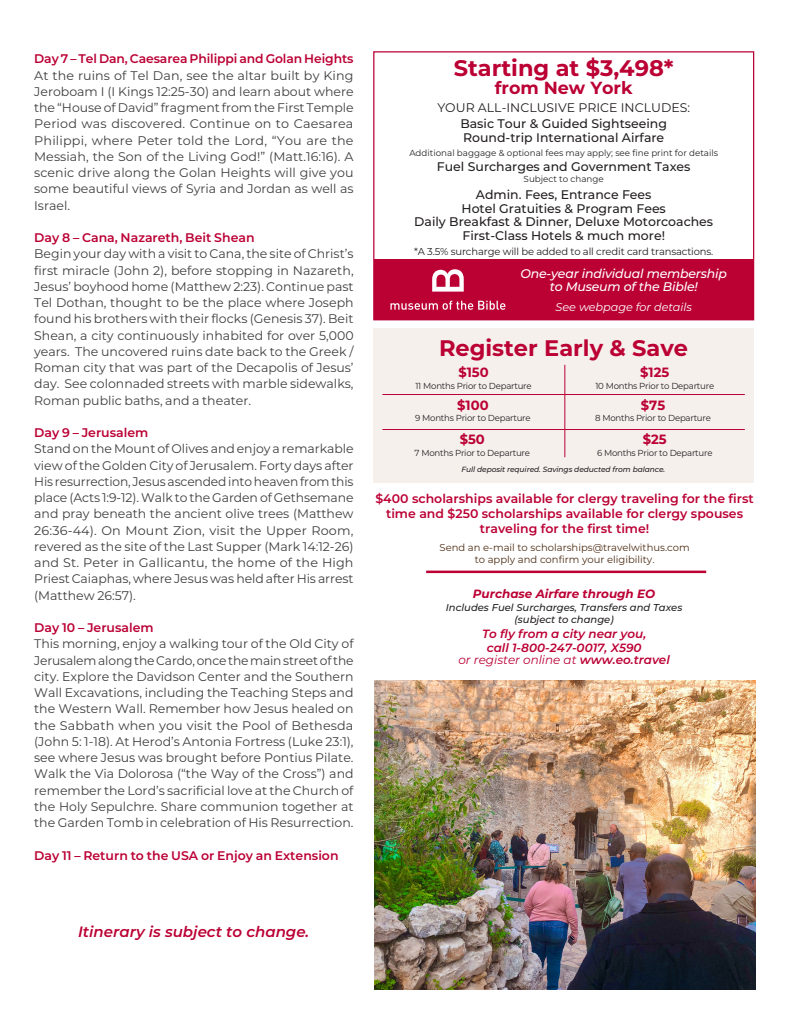
<style>
.page{position:relative;width:810px;height:1035px;background:#fff}
.page>*{position:absolute;margin:0;border:0;box-sizing:border-box;transform-origin:0 0}
.t1{font:700 22.5px "Montserrat";color:#bb0034}
.t2{font:700 17.5px "Montserrat";color:#bb0034}
.t3{font:italic 600 15px "Montserrat";color:#bb0034}
.t4{font:700 13.38px "Montserrat";color:#bb0034}
.t5{font:12.5px/16.2px "Montserrat";color:#3e3e3f;text-align:justify}
.t6{font:600 12.5px/15px "Montserrat";color:#bb0034;text-align:center}
.t7{font:500 12.5px/13.8px "Montserrat";color:#231f20}
.t8{font:italic 500 12.5px/13.8px "Montserrat";letter-spacing:-.015em;color:#fff;text-align:center}
.t9{font:12.5px "Montserrat";color:#231f20}
.t10{font:italic 600 12px/14px "Montserrat";color:#bb0034;text-align:center}
.t11{font:italic 12px "Montserrat";color:#bb0034}
.t12{font:italic 700 12px "Montserrat";color:#bb0034}
.t13{font:italic 11.25px "Montserrat";color:#fff}
.t14{font:10px/12px "Montserrat";color:#4e2d14;text-align:center}
.t15{font:italic 500 10px/11.5px "Montserrat";color:#231f20;text-align:center}
.t16{font:10px "Montserrat";letter-spacing:-.015em;color:#231f20}
.t17{font:8.75px "Montserrat";letter-spacing:-.025em;color:#231f20}
.t18{font:8.75px "Montserrat";color:#231f20}
.t19{font:italic 500 7.5px "Montserrat";letter-spacing:-.01em;color:#231f20}
.s1{font-weight:600}
</style>
<div class="page">
<div style="left:374px;top:260px;width:380px;height:60px;background:#bb0034"></div>
<svg style="left:390px;top:301px;width:115px;height:9px"></svg>
<svg style="left:432px;top:269px;width:32px;height:23px"></svg>
<div style="left:373px;top:328px;width:381px;height:154px;background:#f5f0ec"></div>
<hr style="left:564px;top:365px;width:1px;height:92px;background:#bb0034">
<hr style="left:382px;top:394px;width:363px;height:1px;background:#bb0034">
<hr style="left:382px;top:429px;width:363px;height:1px;background:#bb0034">
<hr style="left:426px;top:571px;width:280px;height:2px;background:#bb0034">
<img style="left:374px;top:680px;width:381px;height:310px">
<p class="t6" style="left:34px;top:51px;width:321px">Day 7 – Tel Dan, Caesarea Philippi and Golan Heights</p>
<p class="t5" style="left:34px;top:67px;width:321px">At the ruins of Tel Dan, see the altar built by King Jeroboam I (I Kings 12:25-30) and learn about where the “House of David” fragment from the First Temple Period was discovered. Continue on to Caesarea Philippi, where Peter told the Lord, “You are the Messiah, the Son of the Living God!” (Matt.16:16). A scenic drive along the Golan Heights will give you some beautiful views of Syria and Jordan as well as Israel.</p>
<p class="t6" style="left:34px;top:230px;width:222px">Day 8 – Cana, Nazareth, Beit Shean</p>
<p class="t5" style="left:34px;top:245px;width:321px">Begin your day with a visit to Cana, the site of Christ’s first miracle (John 2), before stopping in Nazareth, Jesus’ boyhood home (Matthew 2:23). Continue past Tel Dothan, thought to be the place where Joseph found his brothers with their flocks (Genesis 37). Beit Shean, a city continuously inhabited for over 5,000 years. The uncovered ruins date back to the Greek / Roman city that was part of the Decapolis of Jesus’ day. See colonnaded streets with marble sidewalks, Roman public baths, and a theater.</p>
<p class="t6" style="left:34px;top:425px;width:116px">Day 9 – Jerusalem</p>
<p class="t5" style="left:34px;top:440px;width:321px">Stand on the Mount of Olives and enjoy a remarkable view of the Golden City of Jerusalem. Forty days after His resurrection, Jesus ascended into heaven from this place (Acts 1:9-12). Walk to the Garden of Gethsemane and pray beneath the ancient olive trees (Matthew 26:36-44). On Mount Zion, visit the Upper Room, revered as the site of the Last Supper (Mark 14:12-26) and St. Peter in Gallicantu, the home of the High Priest Caiaphas, where Jesus was held after His arrest (Matthew 26:57).</p>
<p class="t6" style="left:34px;top:620px;width:121px">Day 10 – Jerusalem</p>
<p class="t5" style="left:34px;top:635px;width:321px">This morning, enjoy a walking tour of the Old City of Jerusalem along the Cardo, once the main street of the city. Explore the Davidson Center and the Southern Wall Excavations, including the Teaching Steps and the Western Wall. Remember how Jesus healed on the Sabbath when you visit the Pool of Bethesda (John 5: 1-18). At Herod’s Antonia Fortress (Luke 23:1), see where Jesus was brought before Pontius Pilate.<br>Walk the Via Dolorosa (“the Way of the Cross”) and remember the Lord’s sacrificial love at the Church of the Holy Sepulchre. Share communion together at the Garden Tomb in celebration of His Resurrection.</p>
<p class="t6" style="left:34px;top:847px;width:306px">Day 11 – Return to the USA or Enjoy an Extension</p>
<h1 class="t1" style="left:454px;top:52px;width:222px">Starting at $3,498*</h1>
<h2 class="t2" style="left:495px;top:75px;width:140px">from New York</h2>
<p class="t9" style="left:437px;top:99px;width:254px">YOUR ALL-INCLUSIVE PRICE INCLUDES:</p>
<p class="t7" style="left:460px;top:116px;width:208px">Basic Tour &amp; Guided Sightseeing<br>Round-trip International Airfare</p>
<p class="t18" style="left:409px;top:147px;width:310px">Additional baggage &amp; optional fees may apply; see fine print for details</p>
<p class="t7" style="left:437px;top:159px;width:255px">Fuel Surcharges and Government Taxes</p>
<p class="t18" style="left:524px;top:173px;width:82px">Subject to change</p>
<p class="t7" style="left:414px;top:187px;width:301px;text-align:center">Admin. Fees, Entrance Fees<br>Hotel Gratuities &amp; Program Fees<br>Daily Breakfast &amp; Dinner, Deluxe Motorcoaches First-Class Hotels &amp; much more!</p>
<p class="t16" style="left:414px;top:245px;width:301px">*A 3.5% surcharge will be added to all credit card transactions.</p>
<p class="t8" style="left:521px;top:266px;width:208px">One-year individual membership to Museum of the Bible!</p>
<p class="t13" style="left:556px;top:299px;width:138px">See webpage for details</p>
<h1 class="t1" style="left:439px;top:331px;width:251px">Register Early &amp; Save</h1>
<p class="t4" style="left:458px;top:363px;width:32px">$150</p>
<p class="t17" style="left:415px;top:380px;width:118px">11 Months Prior to Departure</p>
<p class="t4" style="left:640px;top:363px;width:31px">$125</p>
<p class="t17" style="left:595px;top:380px;width:120px">10 Months Prior to Departure</p>
<p class="t4" style="left:457px;top:395px;width:33px">$100</p>
<p class="t17" style="left:415px;top:412px;width:117px">9 Months Prior to Departure</p>
<p class="t4" style="left:460px;top:430px;width:27px">$50</p>
<p class="t17" style="left:415px;top:447px;width:117px">7 Months Prior to Departure</p>
<p class="t4" style="left:641px;top:395px;width:26px">$75</p>
<p class="t17" style="left:595px;top:412px;width:117px">8 Months Prior to Departure</p>
<p class="t4" style="left:643px;top:430px;width:25px">$25</p>
<p class="t17" style="left:597px;top:447px;width:117px">6 Months Prior to Departure</p>
<p class="t19" style="left:461px;top:464px;width:205px">Full deposit required. Savings deducted from balance.</p>
<p class="t6" style="left:375px;top:491px;width:380px">$400 scholarships available for clergy traveling for the first time and $250 scholarships available for clergy spouses traveling for the first time!</p>
<p class="t14" style="left:440px;top:541px;width:252px">Send an e-mail to scholarships@travelwithus.com to apply and confirm your eligibility.</p>
<p class="t12" style="left:473px;top:585px;width:184px">Purchase Airfare through EO</p>
<p class="t15" style="left:446px;top:601px;width:238px">Includes Fuel Surcharges, Transfers and Taxes (subject to change)</p>
<p class="t10" style="left:482px;top:626px;width:166px">To fly from a city near you, call 1-800-247-0017, X590</p>
<p class="t11" style="left:458px;top:652px;width:213px">or register online at <span class="s1">www.eo.travel</span></p>
<p class="t3" style="left:78px;top:921px;width:233px">Itinerary is subject to change.</p>
</div>
